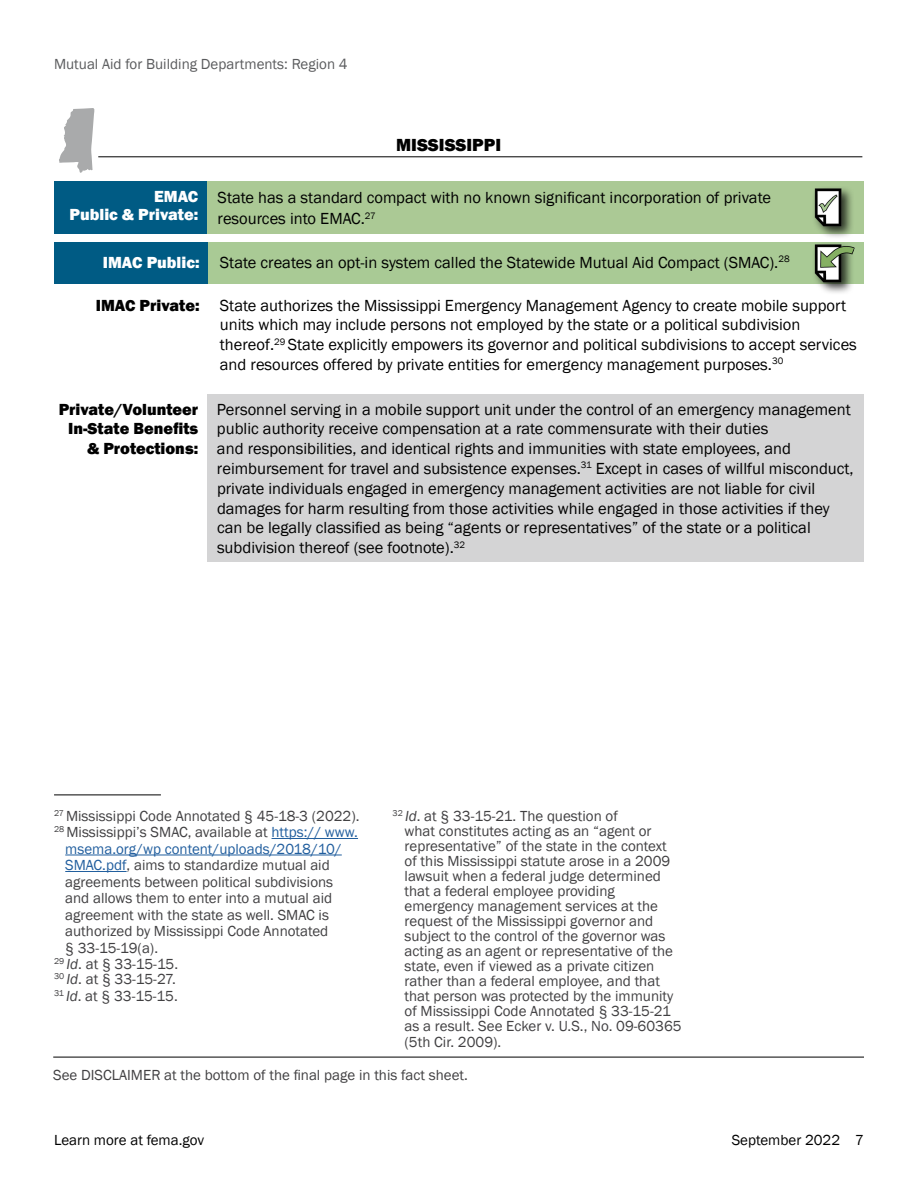
<style>
.page{position:relative;width:918px;height:1188px;background:#fff}
.page>*{position:absolute;margin:0;border:0;box-sizing:border-box;transform-origin:0 0}
.t1{font:800 18px "Franklin Gothic";color:#000}
.t2{font:16.5px/19.8px "Franklin Gothic";color:#000}
.t3{font:800 16.5px/18px "Franklin Gothic";color:#fff;text-align:right}
.t4{font:800 16.5px "Franklin Gothic";color:#000}
.t5{font:15px/15px "Franklin Gothic";color:#414042}
.t6{font:15px "Franklin Gothic";color:#5a5b5d}
.t7{font:15px "Franklin Gothic";color:#215e9e}
.t8{font:15px "Franklin Gothic";color:#000}
.s1{font-weight:800}
.s2{color:#215e9e}
.s3{font-style:italic}
</style>
<div class="page">
<div style="left:207px;top:242px;width:657px;height:42px;background:#a9ca95"></div>
<div style="left:54px;top:181px;width:153px;height:52px;background:#005b84"></div>
<hr style="left:53px;top:1057px;width:811px;height:1px;background:#000">
<div style="left:207px;top:394px;width:657px;height:167px;background:#d4d4d5"></div>
<div style="left:54px;top:242px;width:153px;height:42px;background:#005b84"></div>
<div style="left:207px;top:181px;width:657px;height:52px;background:#abc995"></div>
<svg style="left:59px;top:108px;width:36px;height:65px"></svg>
<img style="left:809px;top:188px;width:48px;height:49px">
<hr style="left:272px;top:838px;width:86px;height:1px;background:#215e9e">
<hr style="left:65px;top:855px;width:277px;height:1px;background:#215e9e">
<hr style="left:65px;top:871px;width:62px;height:1px;background:#215e9e">
<img style="left:814px;top:244px;width:41px;height:49px">
<hr style="left:54px;top:795px;width:107px;height:1px;background:#000">
<hr style="left:98px;top:156px;width:764px;height:1px;background:#000">
<p class="t6" style="left:54px;top:55px;width:295px">Mutual Aid for Building Departments: Region 4</p>
<p class="t1" style="left:396px;top:133px;width:107px">MISSISSIPPI</p>
<p class="t3" style="left:70px;top:188px;width:130px">EMAC<br>Public &amp; Private:</p>
<p class="t2" style="left:218px;top:188px;width:555px;line-height:21px">State has a standard compact with no known significant incorporation of private resources into EMAC.<sup>27</sup></p>
<p class="t3" style="left:103px;top:254px;width:98px">IMAC Public:</p>
<p class="t4" style="left:96px;top:294px;width:105px">IMAC Private:</p>
<p class="t2" style="left:220px;top:253px;width:571px">State creates an opt-in system called the Statewide Mutual Aid Compact (SMAC).<sup>28</sup></p>
<p class="t2" style="left:220px;top:295px;width:639px">State authorizes the Mississippi Emergency Management Agency to create mobile support units which may include persons not employed by the state or a political subdivision thereof.<sup>29</sup> State explicitly empowers its governor and political subdivisions to accept services and resources offered by private entities for emergency management purposes.<sup>30</sup></p>
<p class="t2" style="left:59px;top:400px;width:794px"><span class="s1">Private/Volunteer</span> Personnel serving in a mobile support unit under the control of an emergency management</p>
<p class="t2" style="left:68px;top:419px;width:702px"><span class="s1">In-State Benefits</span> public authority receive compensation at a rate commensurate with their duties</p>
<p class="t2" style="left:87px;top:439px;width:705px"><span class="s1">&amp; Protections:</span> and responsibilities, and identical rights and immunities with state employees, and</p>
<p class="t2" style="left:217px;top:459px;width:638px">reimbursement for travel and subsistence expenses.<sup>31</sup> Except in cases of willful misconduct,</p>
<p class="t2" style="left:217px;top:479px;width:600px">private individuals engaged in emergency management activities are not liable for civil</p>
<p class="t2" style="left:217px;top:499px;width:614px">damages for harm resulting from those activities while engaged in those activities if they</p>
<p class="t2" style="left:217px;top:518px;width:595px">can be legally classified as being “agents or representatives” of the state or a political</p>
<p class="t2" style="left:217px;top:538px;width:250px">subdivision thereof (see footnote).<sup>32</sup></p>
<p class="t5" style="left:54px;top:809px;width:307px"><sup>27</sup> Mississippi Code Annotated § 45-18-3 (2022).</p>
<p class="t5" style="left:54px;top:825px;width:306px"><sup>28</sup> Mississippi’s SMAC, available at <span class="s2">https:// www.</span></p>
<p class="t7" style="left:65px;top:840px;width:278px">msema.org/wp content/uploads/2018/10/</p>
<p class="t5" style="left:65px;top:858px;width:266px"><span class="s2">SMAC.pdf</span>, aims to standardize mutual aid</p>
<p class="t5" style="left:65px;top:875px;width:270px">agreements between political subdivisions</p>
<p class="t5" style="left:65px;top:891px;width:269px">and allows them to enter into a mutual aid</p>
<p class="t5" style="left:65px;top:908px;width:265px">agreement with the state as well. SMAC is</p>
<p class="t5" style="left:65px;top:924px;width:265px">authorized by Mississippi Code Annotated</p>
<p class="t5" style="left:65px;top:941px;width:94px">§ 33-15-19(a).</p>
<p class="t5" style="left:54px;top:957px;width:126px"><sup>29</sup> <span class="s3">Id</span>. at § 33-15-15.</p>
<p class="t5" style="left:54px;top:971px;width:125px;line-height:16.5px"><sup>30</sup> <span class="s3">Id</span>. at § 33-15-27.<br><sup>31</sup> <span class="s3">Id</span>. at § 33-15-15.</p>
<p class="t5" style="left:405px;top:809px;width:279px;text-indent:-12px"><sup>32</sup> <span class="s3">Id</span>. at § 33-15-21. The question of<br>what constitutes acting as an “agent or representative” of the state in the context of this Mississippi statute arose in a 2009 lawsuit when a federal judge determined that a federal employee providing emergency management services at the request of the Mississippi governor and subject to the control of the governor was acting as an agent or representative of the state, even if viewed as a private citizen rather than a federal employee, and that that person was protected by the immunity of Mississippi Code Annotated § 33-15-21 as a result. See Ecker v. U.S., No. 09-60365</p>
<p class="t5" style="left:405px;top:1035px;width:98px">(5th Cir. 2009).</p>
<p class="t5" style="left:53px;top:1068px;width:416px">See DISCLAIMER at the bottom of the final page in this fact sheet.</p>
<p class="t8" style="left:54px;top:1130px;width:152px">Learn more at fema.gov</p>
<p class="t8" style="left:732px;top:1130px;width:134px">September 2022 7</p>
</div>
